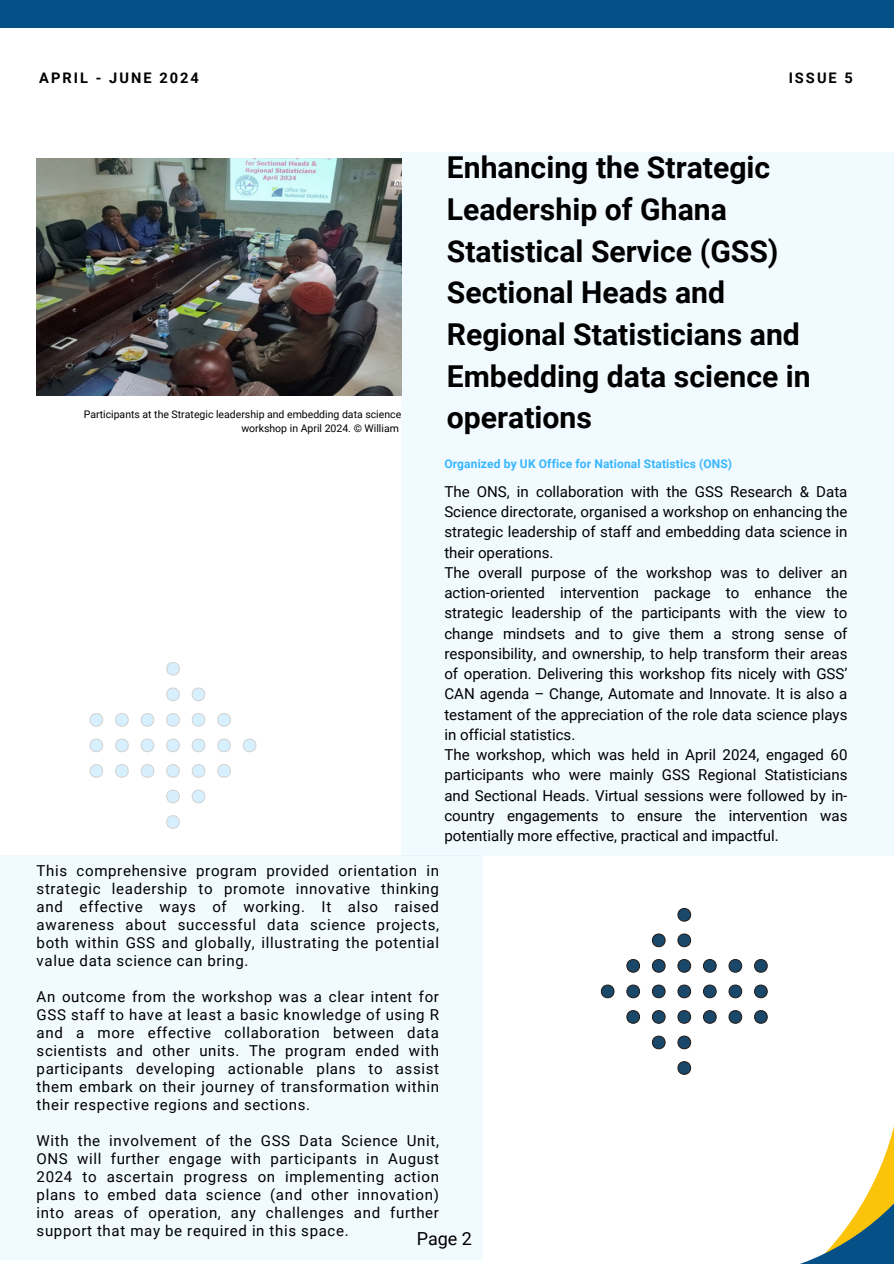
<style>
.page{position:relative;width:894px;height:1264px;background:#fff}
.page>*{position:absolute;margin:0;border:0;box-sizing:border-box;transform-origin:0 0}
.t1{font:700 30.15px/41.7px "Roboto";color:#000}
.t2{font:18px "Roboto";color:#000}
.t3{font:15px/20.2px "Roboto";color:#000;text-align:justify}
.t4{font:700 14.55px "Roboto";letter-spacing:.14em;color:#000001}
.t5{font:700 12px "Roboto";letter-spacing:.01em;color:#38b6ff}
.t6{font:10.5px/14px "Roboto";color:#000;text-align:right}
</style>
<div class="page">
<div style="left:0;top:855px;width:483px;height:404px;background:#f1faff"></div>
<div style="left:401px;top:153px;width:492px;height:702px;background:#f1faff"></div>
<svg style="left:166px;top:662px;width:14px;height:14px"></svg>
<svg style="left:166px;top:687px;width:14px;height:14px"></svg>
<svg style="left:191px;top:687px;width:14px;height:14px"></svg>
<svg style="left:90px;top:713px;width:13px;height:14px"></svg>
<svg style="left:115px;top:713px;width:14px;height:14px"></svg>
<svg style="left:140px;top:713px;width:14px;height:14px"></svg>
<svg style="left:166px;top:713px;width:14px;height:14px"></svg>
<svg style="left:191px;top:713px;width:14px;height:14px"></svg>
<svg style="left:217px;top:713px;width:14px;height:14px"></svg>
<svg style="left:90px;top:738px;width:13px;height:14px"></svg>
<svg style="left:115px;top:738px;width:14px;height:14px"></svg>
<svg style="left:140px;top:738px;width:14px;height:14px"></svg>
<svg style="left:166px;top:738px;width:14px;height:14px"></svg>
<svg style="left:191px;top:738px;width:14px;height:14px"></svg>
<svg style="left:217px;top:738px;width:14px;height:14px"></svg>
<svg style="left:243px;top:738px;width:13px;height:14px"></svg>
<svg style="left:90px;top:764px;width:13px;height:14px"></svg>
<svg style="left:115px;top:764px;width:14px;height:14px"></svg>
<svg style="left:140px;top:764px;width:14px;height:14px"></svg>
<svg style="left:166px;top:764px;width:14px;height:14px"></svg>
<svg style="left:191px;top:764px;width:14px;height:14px"></svg>
<svg style="left:217px;top:764px;width:14px;height:14px"></svg>
<svg style="left:166px;top:789px;width:14px;height:14px"></svg>
<svg style="left:191px;top:789px;width:14px;height:14px"></svg>
<svg style="left:166px;top:815px;width:14px;height:13px"></svg>
<img style="left:37px;top:159px;width:364px;height:236px">
<div style="left:0;top:0;width:893px;height:28px;background:#055087"></div>
<svg style="left:677px;top:908px;width:14px;height:13px"></svg>
<svg style="left:677px;top:933px;width:14px;height:14px"></svg>
<svg style="left:651px;top:933px;width:14px;height:14px"></svg>
<svg style="left:754px;top:959px;width:13px;height:13px"></svg>
<svg style="left:728px;top:959px;width:14px;height:13px"></svg>
<svg style="left:703px;top:959px;width:13px;height:13px"></svg>
<svg style="left:677px;top:959px;width:14px;height:13px"></svg>
<svg style="left:651px;top:959px;width:14px;height:13px"></svg>
<svg style="left:626px;top:959px;width:14px;height:13px"></svg>
<svg style="left:754px;top:984px;width:13px;height:14px"></svg>
<svg style="left:728px;top:984px;width:14px;height:14px"></svg>
<svg style="left:703px;top:984px;width:13px;height:14px"></svg>
<svg style="left:677px;top:984px;width:14px;height:14px"></svg>
<svg style="left:651px;top:984px;width:14px;height:14px"></svg>
<svg style="left:626px;top:984px;width:14px;height:14px"></svg>
<svg style="left:600px;top:984px;width:14px;height:14px"></svg>
<svg style="left:703px;top:1010px;width:190px;height:253px"></svg>
<svg style="left:677px;top:1010px;width:14px;height:13px"></svg>
<svg style="left:651px;top:1010px;width:14px;height:13px"></svg>
<svg style="left:626px;top:1010px;width:14px;height:13px"></svg>
<svg style="left:677px;top:1035px;width:14px;height:14px"></svg>
<svg style="left:651px;top:1035px;width:14px;height:14px"></svg>
<svg style="left:677px;top:1061px;width:14px;height:14px"></svg>
<h4 class="t4" style="left:39px;top:70px;width:161px">APRIL - JUNE 2024</h4>
<h4 class="t4" style="left:788px;top:70px;width:66px">ISSUE 5</h4>
<h2 class="t6" style="left:84px;top:407px;width:319px">Participants at the Strategic leadership and embedding data science workshop in April 2024. © William</h2>
<h3 class="t1" style="left:446px;top:147px;width:365px">Enhancing the Strategic<br>Leadership of Ghana<br>Statistical Service (GSS)<br>Sectional Heads and<br>Regional Statisticians and<br>Embedding data science in operations</h3>
<h4 class="t5" style="left:444px;top:457px;width:289px">Organized by UK Office for National Statistics (ONS)</h4>
<h3 class="t3" style="left:444px;top:481px;width:404px;text-align:left">The ONS, in collaboration with the GSS Research &amp; Data Science directorate, organised a workshop on enhancing the strategic leadership of staff and embedding data science in their operations.<br>The overall purpose of the workshop was to deliver an action-oriented intervention package to enhance the strategic leadership of the participants with the view to change mindsets and to give them a strong sense of responsibility, and ownership, to help transform their areas of operation. Delivering this workshop fits nicely with GSS’ CAN agenda – Change, Automate and Innovate. It is also a testament of the appreciation of the role data science plays in official statistics.<br>The workshop, which was held in April 2024, engaged 60 participants who were mainly GSS Regional Statisticians and Sectional Heads. Virtual sessions were followed by in&shy;country engagements to ensure the intervention was potentially more effective, practical and impactful.</h3>
<h1 class="t3" style="left:37px;top:862px;width:404px;line-height:18px">This comprehensive program provided orientation in strategic leadership to promote innovative thinking and effective ways of working. It also raised awareness about successful data science projects, both within GSS and globally, illustrating the potential value data science can bring.</h1>
<h5 class="t3" style="left:37px;top:988px;width:404px;line-height:18px">An outcome from the workshop was a clear intent for GSS staff to have at least a basic knowledge of using R and a more effective collaboration between data scientists and other units. The program ended with participants developing actionable plans to assist them embark on their journey of transformation within their respective regions and sections.</h5>
<p class="t3" style="left:37px;top:1132px;width:404px;line-height:18px">With the involvement of the GSS Data Science Unit, ONS will further engage with participants in August 2024 to ascertain progress on implementing action plans to embed data science (and other innovation) into areas of operation, any challenges and further support that may be required in this space.</p>
<p class="t2" style="left:416px;top:1228px;width:57px">Page 2</p>
</div>
